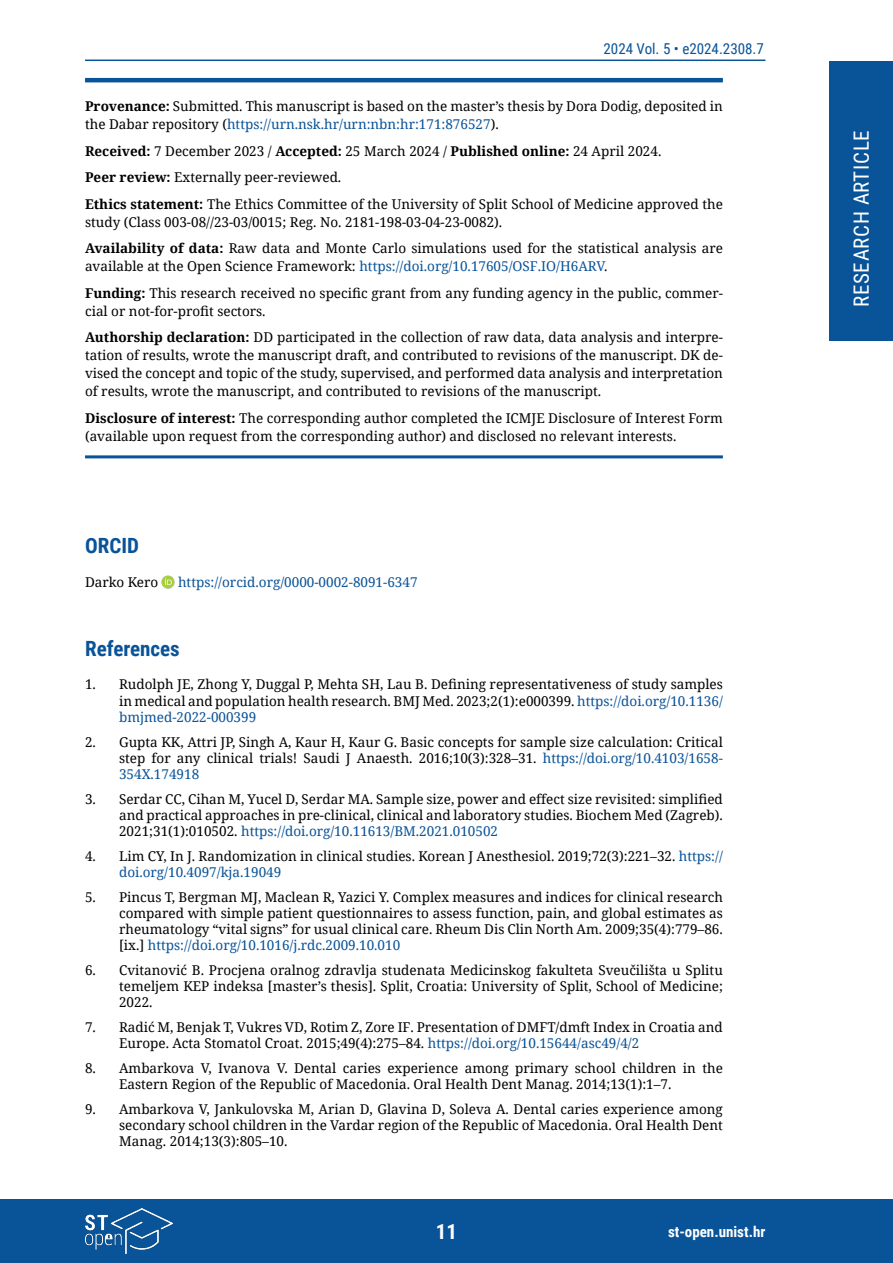
<style>
.page{position:relative;width:893px;height:1263px;background:#fff}
.page>*{position:absolute;margin:0;border:0;box-sizing:border-box;transform-origin:0 0}
.t1{font:21px "Roboto Condensed";letter-spacing:.035em;color:#fff}
.t2{font:700 21px "Roboto Condensed";color:#095398}
.t3{font:700 21px "Roboto Condensed";color:#fff}
.t4{font:15px "Roboto Condensed";color:#095398}
.t5{font:700 15px "Roboto Condensed";color:#fff}
.t6{font:13.5px/16.2px "Noto Serif";color:#000}
.t7{font:13.5px "Noto Serif";color:#095398}
.s1{font-weight:700}
.s2{color:#095398}
</style>
<div class="page">
<div style="left:0;top:1199px;width:893px;height:64px;background:#095398"></div>
<div style="left:829px;top:61px;width:64px;height:279px;background:#095398"></div>
<hr style="left:85px;top:60px;width:680px;height:1px;background:#095398">
<img style="left:85px;top:1209px;width:87px;height:44px">
<hr style="left:85px;top:78px;width:638px;height:4px;background:#095398">
<hr style="left:85px;top:455px;width:638px;height:3px;background:#095398">
<svg style="left:162px;top:575px;width:13px;height:13px"></svg>
<p class="t4" style="left:603px;top:38px;width:162px">2024 Vol. 5 • e2024.2308.7</p>
<p class="t6" style="left:85px;top:97px;width:639px;line-height:18px"><span class="s1">Provenance:</span> Submitted. This manuscript is based on the master’s thesis by Dora Dodig, deposited in the Dabar repository (<span class="s2">https://urn.nsk.hr/urn:nbn:hr:171:876527</span>).</p>
<p class="t6" style="left:85px;top:137px;width:639px;line-height:26.5px"><span class="s1">Received:</span> 7 December 2023 / <span class="s1">Accepted:</span> 25 March 2024 / <span class="s1">Published online:</span> 24 April 2024.<br><span class="s1">Peer review:</span> Externally peer-reviewed.<br><span class="s1">Ethics statement:</span> The Ethics Committee of the University of Split School of Medicine approved the</p>
<p class="t6" style="left:85px;top:208px;width:639px;line-height:26.5px">study (Class 003-08//23-03/0015; Reg. No. 2181-198-03-04-23-0082).<br><span class="s1">Availability of data:</span> Raw data and Monte Carlo simulations used for the statistical analysis are</p>
<p class="t6" style="left:85px;top:252px;width:639px;line-height:26.5px">available at the Open Science Framework: <span class="s2">https://doi.org/10.17605/OSF.IO/H6ARV</span>.<br><span class="s1">Funding:</span> This research received no specific grant from any funding agency in the public, commer-</p>
<p class="t6" style="left:85px;top:297px;width:639px;line-height:26.5px">cial or not-for-profit sectors.<br><span class="s1">Authorship declaration:</span> DD participated in the collection of raw data, data analysis and interpre-</p>
<p class="t6" style="left:85px;top:346px;width:639px;line-height:18px;text-align:justify">tation of results, wrote the manuscript draft, and contributed to revisions of the manuscript. DK de&shy;vised the concept and topic of the study, supervised, and performed data analysis and interpretation of results, wrote the manuscript, and contributed to revisions of the manuscript.</p>
<p class="t6" style="left:85px;top:408px;width:639px;line-height:18px"><span class="s1">Disclosure of interest:</span> The corresponding author completed the ICMJE Disclosure of Interest Form (available upon request from the corresponding author) and disclosed no relevant interests.</p>
<h1 class="t2" style="left:85px;top:531px;width:55px">ORCID</h1>
<p class="t6" style="left:85px;top:573px;width:75px">Darko Kero</p>
<p class="t7" style="left:178px;top:572px;width:241px">https://orcid.org/0000-0002-8091-6347</p>
<h1 class="t2" style="left:85px;top:634px;width:96px">References</h1>
<p class="t6" style="left:119px;top:676px;width:605px;text-align:justify;text-indent:-34px">1. Rudolph JE, Zhong Y, Duggal P, Mehta SH, Lau B. Defining representativeness of study samples in medical and population health research. BMJ Med. 2023;2(1):e000399. <span class="s2">https://doi.org/10.1136/ bmjmed-2022-000399</span></p>
<p class="t6" style="left:119px;top:733px;width:605px;text-align:justify;text-indent:-34px">2. Gupta KK, Attri JP, Singh A, Kaur H, Kaur G. Basic concepts for sample size calculation: Critical step for any clinical trials! Saudi J Anaesth. 2016;10(3):328–31. <span class="s2">https://doi.org/10.4103/1658- 354X.174918</span></p>
<p class="t6" style="left:119px;top:790px;width:605px;text-align:justify;text-indent:-34px">3. Serdar CC, Cihan M, Yucel D, Serdar MA. Sample size, power and effect size revisited: simplified and practical approaches in pre-clinical, clinical and laboratory studies. Biochem Med (Zagreb).<br>2021;31(1):010502. <span class="s2">https://doi.org/10.11613/BM.2021.010502</span></p>
<p class="t6" style="left:119px;top:847px;width:605px;text-indent:-34px">4. Lim CY, In J. Randomization in clinical studies. Korean J Anesthesiol. 2019;72(3):221–32. <span class="s2">https:// doi.org/10.4097/kja.19049</span></p>
<p class="t6" style="left:119px;top:888px;width:605px;text-align:justify;text-indent:-34px">5. Pincus T, Bergman MJ, Maclean R, Yazici Y. Complex measures and indices for clinical research compared with simple patient questionnaires to assess function, pain, and global estimates as rheumatology “vital signs” for usual clinical care. Rheum Dis Clin North Am. 2009;35(4):779–86. [ix.] <span class="s2">https://doi.org/10.1016/j.rdc.2009.10.010</span></p>
<p class="t6" style="left:119px;top:961px;width:605px;text-align:justify;text-indent:-34px">6. Cvitanović B. Procjena oralnog zdravlja studenata Medicinskog fakulteta Sveučilišta u Splitu temeljem KEP indeksa [master’s thesis]. Split, Croatia: University of Split, School of Medicine; 2022.</p>
<p class="t6" style="left:119px;top:1018px;width:605px;text-indent:-34px">7. Radić M, Benjak T, Vukres VD, Rotim Z, Zore IF. Presentation of DMFT/dmft Index in Croatia and<br>Europe. Acta Stomatol Croat. 2015;49(4):275–84. <span class="s2">https://doi.org/10.15644/asc49/4/2</span></p>
<p class="t6" style="left:119px;top:1059px;width:605px;text-indent:-34px">8. Ambarkova V, Ivanova V. Dental caries experience among primary school children in the<br>Eastern Region of the Republic of Macedonia. Oral Health Dent Manag. 2014;13(1):1–7.</p>
<p class="t6" style="left:119px;top:1100px;width:605px;text-align:justify;text-indent:-34px">9. Ambarkova V, Jankulovska M, Arian D, Glavina D, Soleva A. Dental caries experience among secondary school children in the Vardar region of the Republic of Macedonia. Oral Health Dent Manag. 2014;13(3):805–10.</p>
<h1 class="t3" style="left:436px;top:1217px;width:23px">11</h1>
<p class="t5" style="left:668px;top:1221px;width:99px">st-open.unist.hr</p>
<h1 class="t1" style="left:847px;top:307px;width:179px;rotate:-90deg">RESEARCH ARTICLE</h1>
</div>
